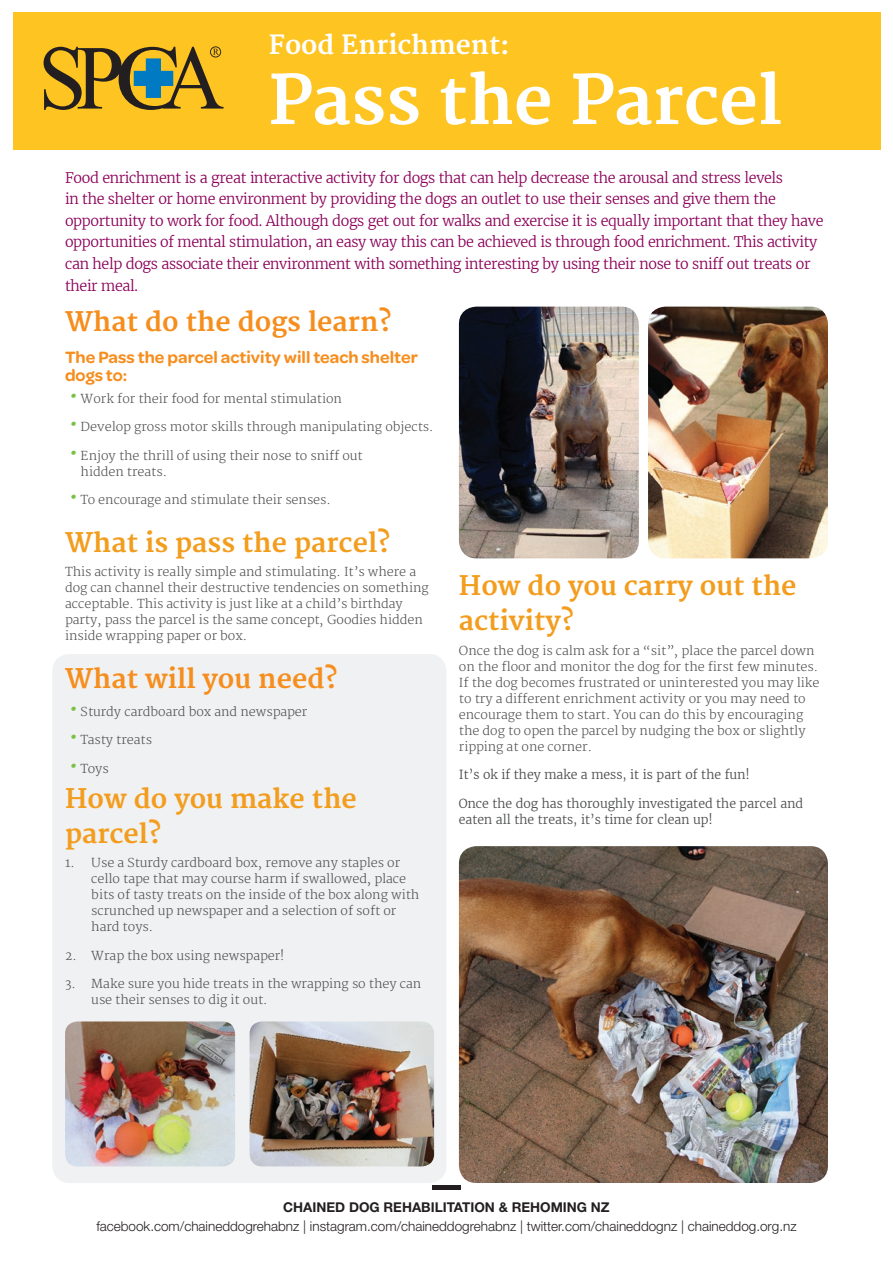
<style>
.page{position:relative;width:893px;height:1263px;background:#fff}
.page>*{position:absolute;margin:0;border:0;box-sizing:border-box;transform-origin:0 0}
.t1{font:700 66.6px "Merriweather";color:#fff}
.t2{font:32.1px "Merriweather";color:#79c142}
.t3{font:700 26.25px/35px "Merriweather";color:#f39d1e}
.t4{font:700 26.25px "Merriweather";color:#f68e1e}
.t5{font:700 25.8px "Merriweather";color:#fff}
.t6{font:600 17.55px/17.5px "Omnes";color:#f68e1e}
.t7{font:300 14.4px/21.6px "Merriweather";letter-spacing:-.025em;color:#8b0159}
.t8{font:300 13.5px "Helvetica Neue LT Std";color:#231f20}
.t9{font:700 13.5px "Helvetica Neue LT Std";color:#231f20}
.t10{font:300 12.45px/16px "Merriweather";color:#4b4c4d}
.t11{font:300 12.45px/16px "Merriweather";color:#4b4c4d}
</style>
<div class="page">
<div style="left:432px;top:1185px;width:29px;height:5px;background:#231f20"></div>
<div style="left:13px;top:13px;width:867px;height:137px;background:#fec422"></div>
<svg style="left:44px;top:46px;width:179px;height:64px"></svg>
<div style="left:52px;top:654px;width:394px;height:529px;background:#f0f1f2;border-radius:17px"></div>
<img style="left:459px;top:307px;width:180px;height:251px">
<img style="left:65px;top:1021px;width:170px;height:145px">
<img style="left:250px;top:1021px;width:184px;height:145px">
<img style="left:459px;top:846px;width:369px;height:337px">
<img style="left:648px;top:307px;width:180px;height:251px">
<h3 class="t5" style="left:269px;top:30px;width:243px">Food Enrichment:</h3>
<h1 class="t1" style="left:269px;top:62px;width:514px">Pass the Parcel</h1>
<p class="t7" style="left:65px;top:167px;width:760px">Food enrichment is a great interactive activity for dogs that can help decrease the arousal and stress levels<br>in the shelter or home environment by providing the dogs an outlet to use their senses and give them the opportunity to work for food. Although dogs get out for walks and exercise it is equally important that they have opportunities of mental stimulation, an easy way this can be achieved is through food enrichment. This activity can help dogs associate their environment with something interesting by using their nose to sniff out treats or their meal.</p>
<h3 class="t4" style="left:65px;top:307px;width:328px">What do the dogs learn?</h3>
<h3 class="t6" style="left:65px;top:348px;width:354px">The Pass the parcel activity will teach shelter dogs to:</h3>
<h2 class="t2" style="left:68px;top:379px;width:13px">·</h2>
<p class="t10" style="left:81px;top:390px;width:263px">Work for their food for mental stimulation</p>
<h2 class="t2" style="left:68px;top:407px;width:13px">·</h2>
<p class="t10" style="left:81px;top:419px;width:354px">Develop gross motor skills through manipulating objects.</p>
<h2 class="t2" style="left:68px;top:435px;width:13px">·</h2>
<p class="t10" style="left:81px;top:447px;width:284px">Enjoy the thrill of using their nose to sniff out hidden treats.</p>
<h2 class="t2" style="left:68px;top:480px;width:13px">·</h2>
<p class="t10" style="left:81px;top:492px;width:252px">To encourage and stimulate their senses.</p>
<h3 class="t3" style="left:65px;top:526px;width:327px">What is pass the parcel?</h3>
<p class="t10" style="left:65px;top:564px;width:365px">This activity is really simple and stimulating. It’s where a dog can channel their destructive tendencies on something acceptable. This activity is just like at a child’s birthday party, pass the parcel is the same concept, Goodies hidden inside wrapping paper or box.</p>
<h3 class="t4" style="left:65px;top:663px;width:274px">What will you need?</h3>
<h2 class="t2" style="left:68px;top:691px;width:13px">·</h2>
<p class="t10" style="left:81px;top:703px;width:228px">Sturdy cardboard box and newspaper</p>
<h2 class="t2" style="left:68px;top:720px;width:13px">·</h2>
<p class="t10" style="left:81px;top:732px;width:73px">Tasty treats</p>
<h2 class="t2" style="left:68px;top:748px;width:13px">·</h2>
<p class="t10" style="left:81px;top:760px;width:30px">Toys</p>
<h3 class="t3" style="left:65px;top:782px;width:293px">How do you make the parcel?</h3>
<p class="t10" style="left:91px;top:854px;width:330px;text-indent:-26px">1. Use a Sturdy cardboard box, remove any staples or cello tape that may course harm if swallowed, place bits of tasty treats on the inside of the box along with scrunched up newspaper and a selection of soft or hard toys.</p>
<p class="t10" style="left:65px;top:947px;width:221px">2. Wrap the box using newspaper!</p>
<p class="t10" style="left:91px;top:976px;width:331px;text-indent:-26px">3. Make sure you hide treats in the wrapping so they can use their senses to dig it out.</p>
<h3 class="t3" style="left:459px;top:570px;width:339px">How do you carry out the activity?</h3>
<p class="t10" style="left:459px;top:642px;width:362px">Once the dog is calm ask for a “sit”, place the parcel down on the floor and monitor the dog for the first few minutes.<br>If the dog becomes frustrated or uninterested you may like to try a different enrichment activity or you may need to encourage them to start. You can do this by encouraging the dog to open the parcel by nudging the box or slightly ripping at one corner.</p>
<p class="t11" style="left:459px;top:767px;width:292px">It’s ok if they make a mess, it is part of the fun!</p>
<p class="t11" style="left:459px;top:795px;width:346px">Once the dog has thoroughly investigated the parcel and eaten all the treats, it’s time for clean up!</p>
<p class="t9" style="left:283px;top:1198px;width:328px">CHAINED DOG REHABILITATION &amp; REHOMING NZ</p>
<p class="t8" style="left:96px;top:1218px;width:702px">facebook.com/chaineddogrehabnz | instagram.com/chaineddogrehabnz | twitter.com/chaineddognz | chaineddog.org.nz</p>
</div>
